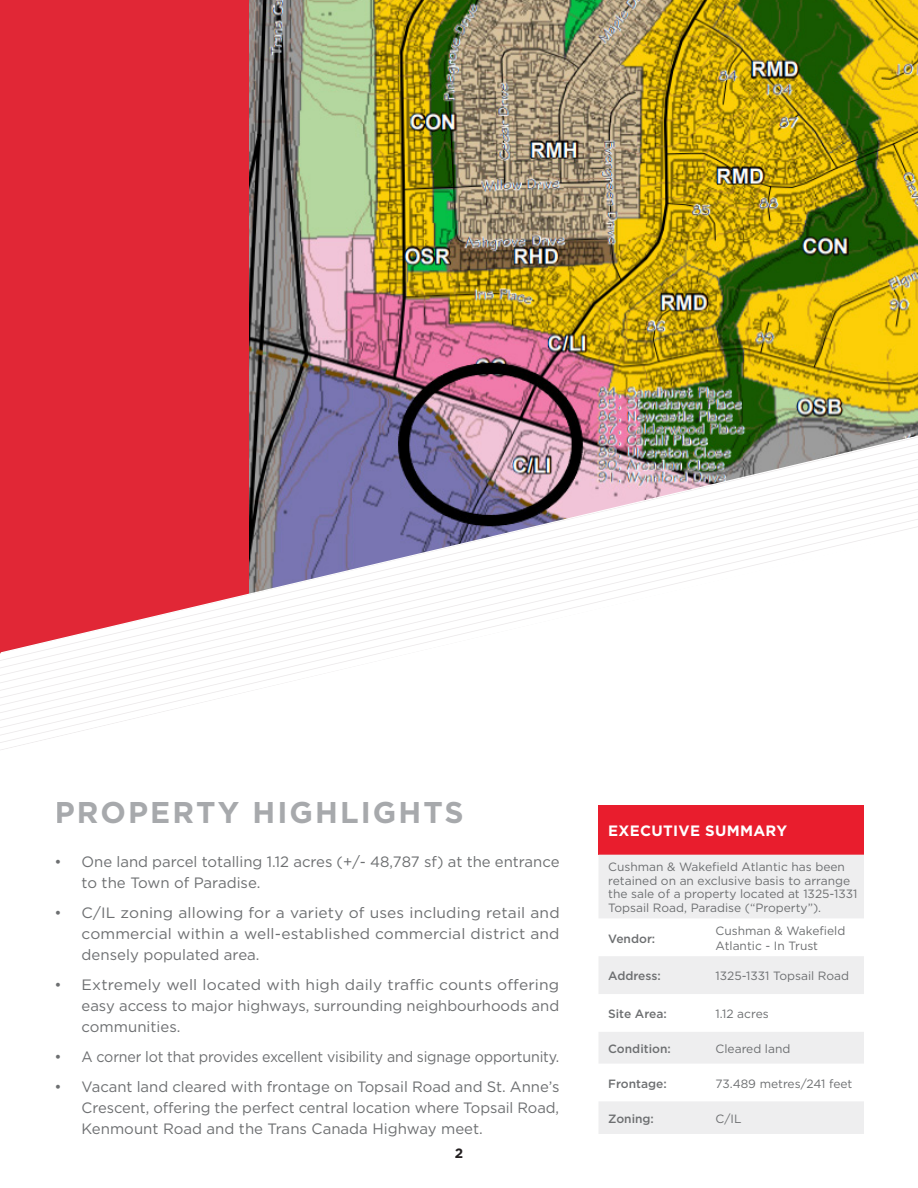
<style>
.page{position:relative;width:918px;height:1188px;background:#fff}
.page>*{position:absolute;margin:0;border:0;box-sizing:border-box;transform-origin:0 0}
.t1{font:700 30px "Gotham";letter-spacing:.07em;color:#a7a9ac}
.t2{font:15px/21px "Gotham";color:#6d6f71;text-align:justify}
.t3{font:700 15px "Gotham";letter-spacing:.02em;color:#fff}
.t4{font:700 13.5px "Gotham";color:#231f20}
.t5{font:12px/13.8px "Gotham";color:#6d6f71}
.t6{font:500 12px "Gotham";color:#6d6f71}
</style>
<div class="page">
<div style="left:0;top:0;width:250px;height:436px;background:#e12736"></div>
<img style="left:250px;top:0;width:668px;height:432px">
<img style="left:1px;top:432px;width:917px;height:4px">
<svg style="left:0;top:436px;width:918px;height:314px"></svg>
<div style="left:598px;top:805px;width:266px;height:50px;background:#e91d2d"></div>
<svg style="left:599px;top:855px;width:265px;height:279px;fill:#eeeeef"></svg>
<h1 class="t1" style="left:55px;top:792px;width:411px">PROPERTY HIGHLIGHTS</h1>
<p class="t2" style="left:82px;top:851px;width:479px;text-indent:-27px">• One land parcel totalling 1.12 acres (+/- 48,787 sf) at the entrance to the Town of Paradise.</p>
<p class="t2" style="left:82px;top:902px;width:480px;text-indent:-27px">• C/IL zoning allowing for a variety of uses including retail and commercial within a well-established commercial district and densely populated area.</p>
<p class="t2" style="left:82px;top:974px;width:479px;text-indent:-27px">• Extremely well located with high daily traffic counts offering easy access to major highways, surrounding neighbourhoods and communities.</p>
<p class="t2" style="left:55px;top:1046px;width:506px">• A corner lot that provides excellent visibility and signage opportunity.</p>
<p class="t2" style="left:82px;top:1076px;width:479px;text-indent:-27px">• Vacant land cleared with frontage on Topsail Road and St. Anne’s Crescent, offering the perfect central location where Topsail Road, Kenmount Road and the Trans Canada Highway meet.</p>
<p class="t4" style="left:455px;top:1144px;width:10px">2</p>
<p class="t3" style="left:608px;top:821px;width:180px">EXECUTIVE SUMMARY</p>
<p class="t5" style="left:608px;top:860px;width:251px">Cushman &amp; Wakefield Atlantic has been retained on an exclusive basis to arrange the sale of a property located at 1325-1331<br>Topsail Road, Paradise (“Property”).</p>
<p class="t6" style="left:608px;top:930px;width:49px">Vendor:</p>
<p class="t5" style="left:716px;top:924px;width:131px">Cushman &amp; Wakefield</p>
<p class="t5" style="left:716px;top:938px;width:104px">Atlantic - In Trust</p>
<p class="t6" style="left:608px;top:968px;width:54px">Address:</p>
<p class="t5" style="left:716px;top:969px;width:135px">1325-1331 Topsail Road</p>
<p class="t6" style="left:608px;top:1006px;width:60px">Site Area:</p>
<p class="t5" style="left:716px;top:1007px;width:55px">1.12 acres</p>
<p class="t6" style="left:608px;top:1041px;width:64px">Condition:</p>
<p class="t5" style="left:716px;top:1041px;width:76px">Cleared land</p>
<p class="t6" style="left:608px;top:1076px;width:60px">Frontage:</p>
<p class="t5" style="left:716px;top:1076px;width:138px">73.489 metres/241 feet</p>
<p class="t6" style="left:608px;top:1111px;width:47px">Zoning:</p>
<p class="t5" style="left:716px;top:1111px;width:27px">C/IL</p>
</div>
